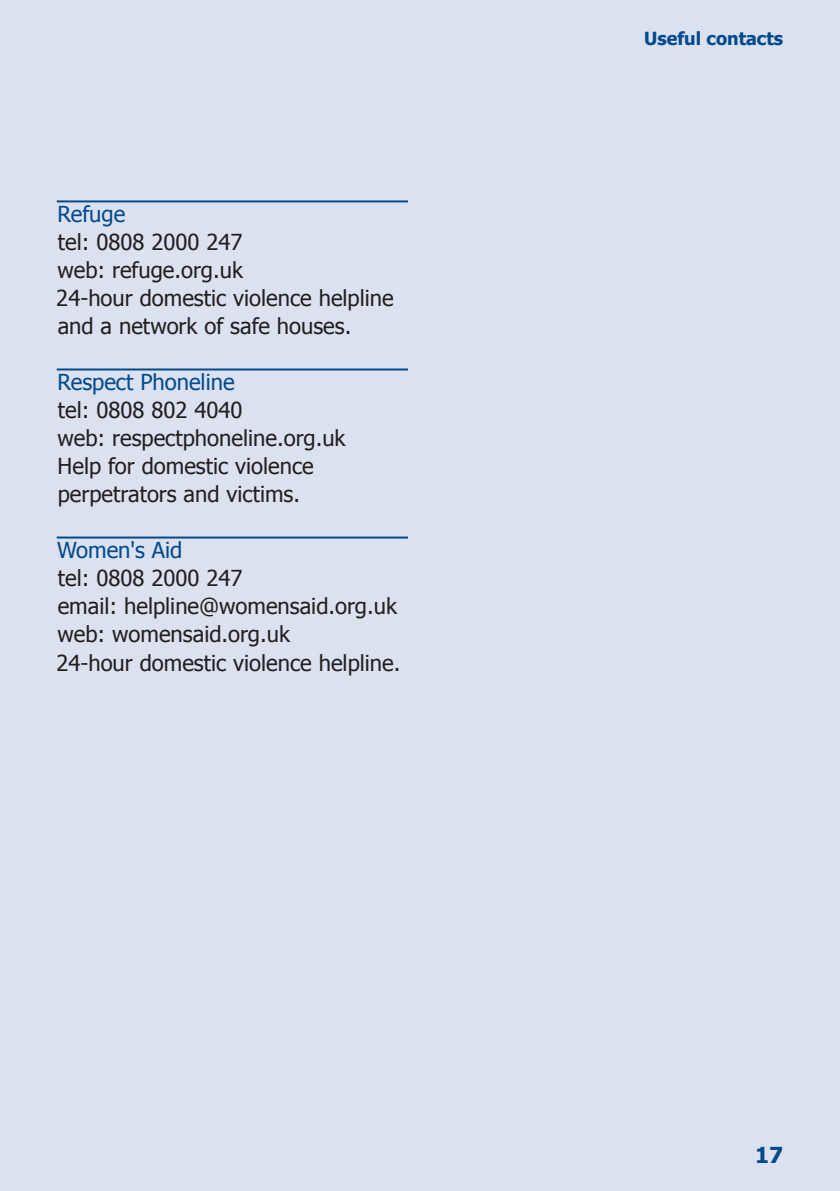
<style>
.page{position:relative;width:840px;height:1191px;background:#fff}
.page>*{position:absolute;margin:0;border:0;box-sizing:border-box;transform-origin:0 0}
.t1{font:22px/28px "Tahoma";color:#231f20}
.t2{font:22px "Tahoma";color:#004a8d}
.t3{font:700 22px "Tahoma";color:#004a8d}
.t4{font:700 18px "Tahoma";color:#004a8d}
</style>
<div class="page">
<div style="left:0;top:0;width:839px;height:1191px;background:#dce1ef"></div>
<hr style="left:57px;top:200px;width:351px;height:2px;background:#004a8d">
<hr style="left:57px;top:368px;width:351px;height:2px;background:#004a8d">
<hr style="left:57px;top:536px;width:351px;height:2px;background:#004a8d">
<p class="t2" style="left:57px;top:199px;width:69px">Refuge</p>
<p class="t1" style="left:56px;top:227px;width:339px">tel: 0808 2000 247<br>web: refuge.org.uk<br>24-hour domestic violence helpline and a network of safe houses.</p>
<p class="t2" style="left:57px;top:367px;width:178px">Respect Phoneline</p>
<p class="t1" style="left:57px;top:395px;width:289px">tel: 0808 802 4040<br>web: respectphoneline.org.uk<br>Help for domestic violence perpetrators and victims.</p>
<p class="t2" style="left:57px;top:535px;width:127px">Women's Aid</p>
<p class="t1" style="left:56px;top:563px;width:345px">tel: 0808 2000 247<br>email: helpline@womensaid.org.uk web: womensaid.org.uk<br>24-hour domestic violence helpline.</p>
<p class="t4" style="left:643px;top:26px;width:140px">Useful contacts</p>
<p class="t3" style="left:754px;top:1139px;width:30px">17</p>
</div>
